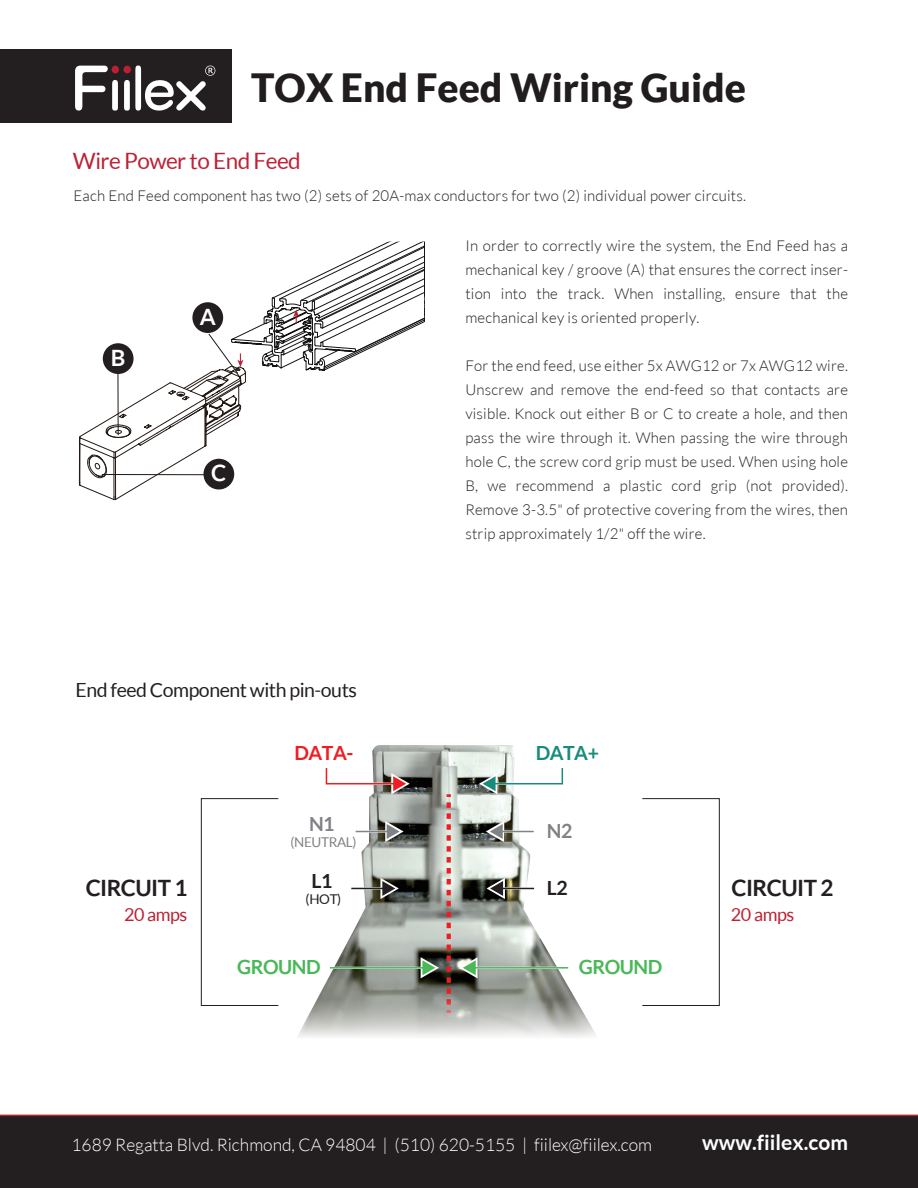
<style>
.page{position:relative;width:918px;height:1188px;background:#fff}
.page>*{position:absolute;margin:0;border:0;box-sizing:border-box;transform-origin:0 0}
.t1{font:900 39px "Lato";color:#211d1e}
.t2{font:22.5px "Lato";letter-spacing:-.025em;color:#bd2234}
.t3{font:700 22.5px "Lato";letter-spacing:-.025em;color:#231f20}
.t4{font:700 22.5px "Lato";color:#fff}
.t5{font:700 21px "Lato";color:#fff}
.t6{font:19.5px "Lato";letter-spacing:-.025em;color:#231f20}
.t7{font:700 19.5px "Lato";letter-spacing:-.025em;color:#49b857}
.t8{font:700 19.5px "Lato";color:#ee1d23}
.t9{font:700 19.5px "Lato";color:#188b7c}
.t10{font:700 19.5px "Lato";color:#808285}
.t11{font:700 19.5px "Lato";color:#231f20}
.t12{font:18px "Lato";letter-spacing:-.025em;color:#bd2234}
.t13{font:300 17.4px "Lato";color:#fff}
.t14{font:300 15px/24px "Lato";letter-spacing:.015em;color:#231f20;text-align:justify}
.t15{font:13.5px "Lato";letter-spacing:-.025em;color:#808285}
.t16{font:13.5px "Lato";color:#231f20}
</style>
<div class="page">
<div style="left:0;top:1115px;width:918px;height:73px;background:#231f20"></div>
<hr style="left:0;top:1115px;width:918px;height:1px;background:#bd2234">
<div style="left:0;top:49px;width:232px;height:74px;background:#231f20"></div>
<svg style="left:75px;top:65px;width:140px;height:46px"></svg>
<img style="left:317px;top:745px;width:259px;height:254px">
<svg style="left:447px;top:794px;width:4px;height:205px"></svg>
<svg style="left:298px;top:999px;width:298px;height:38px;background:#c4c5c1"></svg>
<hr style="left:355px;top:887px;width:29px;height:3px;background:#fff">
<hr style="left:351px;top:888px;width:34px;height:1px;background:#231f20">
<svg style="left:380px;top:878px;width:19px;height:21px"></svg>
<hr style="left:502px;top:887px;width:29px;height:3px;background:#fff">
<hr style="left:501px;top:888px;width:33px;height:1px;background:#231f20">
<svg style="left:487px;top:878px;width:18px;height:21px"></svg>
<div style="left:201px;top:798px;width:78px;height:208px;border:1px solid #231f20"></div>
<div style="left:642px;top:798px;width:78px;height:208px;border:1px solid #231f20"></div>
<svg style="left:79px;top:242px;width:346px;height:258px"></svg>
<hr style="left:118px;top:363px;width:1px;height:72px;background:#211814">
<div style="left:203px;top:459px;width:31px;height:30px;background:#231f20;border-radius:50%"></div>
<div style="left:103px;top:343px;width:31px;height:31px;background:#231f20;border-radius:50%"></div>
<hr style="left:360px;top:830px;width:28px;height:3px;background:#fff">
<hr style="left:356px;top:831px;width:33px;height:1px;background:#808285">
<svg style="left:385px;top:821px;width:19px;height:21px"></svg>
<hr style="left:501px;top:830px;width:29px;height:3px;background:#fff">
<hr style="left:501px;top:831px;width:33px;height:1px;background:#808285">
<svg style="left:486px;top:821px;width:18px;height:21px"></svg>
<hr style="left:330px;top:967px;width:95px;height:2px;background:#49b857">
<svg style="left:421px;top:957px;width:18px;height:21px"></svg>
<hr style="left:474px;top:967px;width:94px;height:2px;background:#49b857">
<svg style="left:459px;top:957px;width:19px;height:21px"></svg>
<svg style="left:325px;top:767px;width:85px;height:27px"></svg>
<svg style="left:479px;top:767px;width:85px;height:27px"></svg>
<h1 class="t1" style="left:251px;top:65px;width:496px">TOX End Feed Wiring Guide</h1>
<h2 class="t2" style="left:73px;top:148px;width:229px">Wire Power to End Feed</h2>
<p class="t14" style="left:74px;top:184px;width:674px">Each End Feed component has two (2) sets of 20A-max conductors for two (2) individual power circuits.</p>
<h2 class="t4" style="left:111px;top:345px;width:16px">B</h2>
<h2 class="t4" style="left:200px;top:304px;width:17px">A</h2>
<h2 class="t4" style="left:211px;top:460px;width:17px">C</h2>
<h3 class="t6" style="left:76px;top:679px;width:283px">End feed Component with pin-outs</h3>
<p class="t14" style="left:465px;top:234px;width:384px">In order to correctly wire the system, the End Feed has a mechanical key / groove (A) that ensures the correct inser&shy;tion into the track. When installing, ensure that the mechanical key is oriented properly.</p>
<p class="t14" style="left:465px;top:354px;width:384px">For the end feed, use either 5x AWG12 or 7x AWG12 wire.<br>Unscrew and remove the end-feed so that contacts are visible. Knock out either B or C to create a hole, and then pass the wire through it. When passing the wire through hole C, the screw cord grip must be used. When using hole B, we recommend a plastic cord grip (not provided).<br>Remove 3-3.5" of protective covering from the wires, then strip approximately 1/2" off the wire.</p>
<h3 class="t8" style="left:295px;top:742px;width:60px">DATA-</h3>
<h3 class="t9" style="left:536px;top:742px;width:65px">DATA+</h3>
<h3 class="t10" style="left:309px;top:812px;width:27px">N1</h3>
<p class="t15" style="left:290px;top:834px;width:68px">(NEUTRAL)</p>
<h3 class="t11" style="left:311px;top:869px;width:22px">L1</h3>
<p class="t16" style="left:306px;top:891px;width:37px">(HOT)</p>
<h3 class="t10" style="left:547px;top:820px;width:27px">N2</h3>
<h2 class="t3" style="left:86px;top:875px;width:103px">CIRCUIT 1</h2>
<h3 class="t11" style="left:547px;top:877px;width:22px">L2</h3>
<p class="t12" style="left:124px;top:904px;width:65px">20 amps</p>
<h3 class="t7" style="left:237px;top:956px;width:85px">GROUND</h3>
<h3 class="t7" style="left:579px;top:956px;width:85px">GROUND</h3>
<h2 class="t3" style="left:732px;top:875px;width:103px">CIRCUIT 2</h2>
<p class="t12" style="left:731px;top:904px;width:65px">20 amps</p>
<p class="t13" style="left:71px;top:1135px;width:582px">1689 Regatta Blvd. Richmond, CA 94804 | (510) 620-5155 | fiilex@fiilex.com</p>
<h3 class="t5" style="left:702px;top:1130px;width:147px">www.fiilex.com</h3>
</div>
